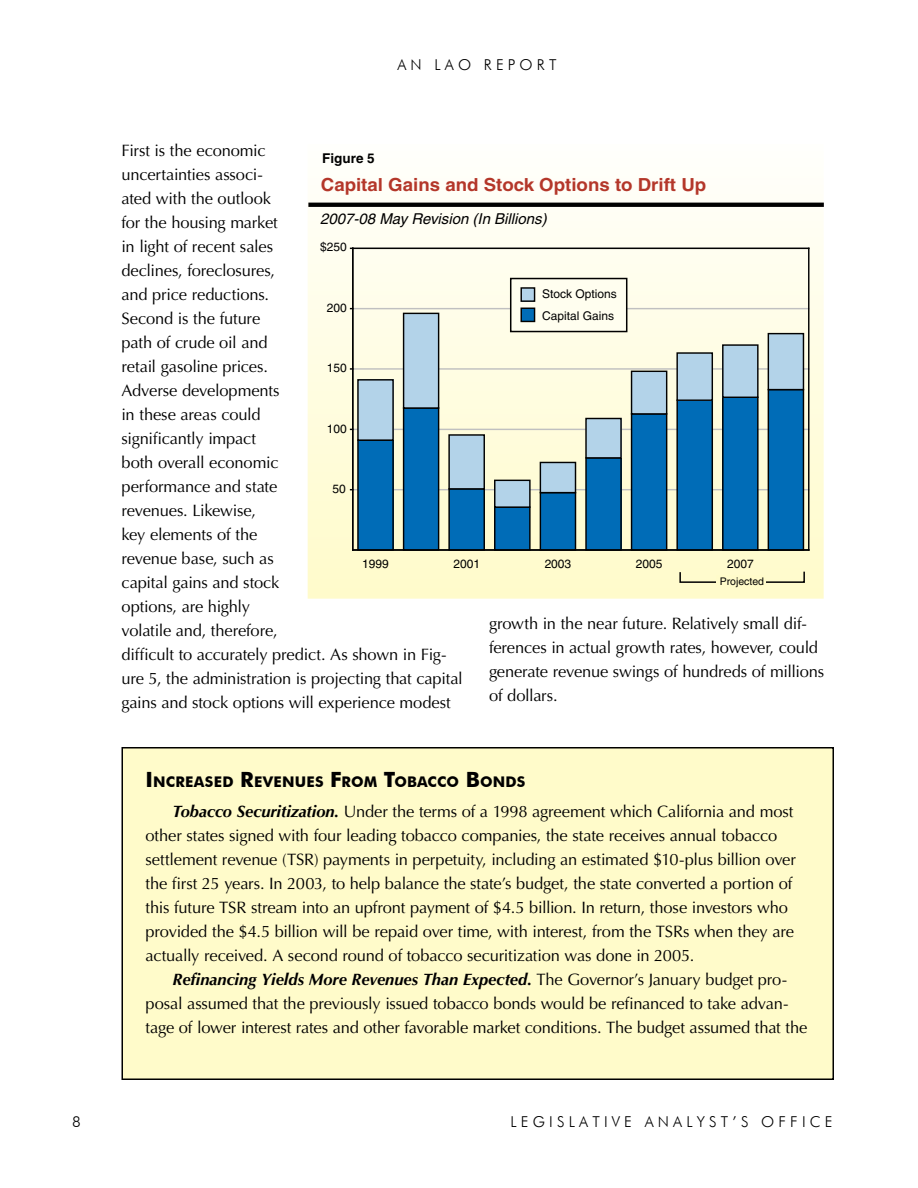
<style>
.page{position:relative;width:918px;height:1188px;background:#fff}
.page>*{position:absolute;margin:0;border:0;box-sizing:border-box;transform-origin:0 0}
.t1{font:700 18px "Helvetica";color:#b4372a;scale:1.04 1}
.t2{font:16.5px/24px "Optima LT Std";letter-spacing:-.01em;color:#000}
.t3{font:300 15px "Futura BT";letter-spacing:.28em;color:#000}
.t4{font:italic 15px "Helvetica";color:#000}
.t5{font:700 14.7px "Futura BT";letter-spacing:.015em;color:#000}
.t6{font:700 13.5px "Helvetica";color:#000}
.t7{font:12px/21.3px "Helvetica";letter-spacing:-.005em;color:#010101}
.t8{font:10.5px "Helvetica";color:#000}
.s1{font-size:21px}
.s2{font-weight:700;font-style:italic}
</style>
<div class="page">
<div style="left:122px;top:748px;width:711px;height:331px;background:#fffbca"></div>
<div style="left:122px;top:747px;width:712px;height:333px;border:2px solid #000"></div>
<div style="left:308px;top:144px;width:516px;height:455px;background:linear-gradient(to bottom,#fdfdfa,#fdf9c9)"></div>
<svg style="left:308px;top:203px;width:516px;height:4px;background:#050505"></svg>
<hr style="left:353px;top:489px;width:456px;height:1px;background:#c0c0c0">
<hr style="left:353px;top:429px;width:456px;height:1px;background:#c0c0c0">
<hr style="left:353px;top:368px;width:456px;height:2px;background:#c0c0c0">
<hr style="left:353px;top:308px;width:456px;height:1px;background:#c0c0c0">
<hr style="left:353px;top:248px;width:456px;height:1px;background:#010101">
<hr style="left:808px;top:248px;width:1px;height:302px;background:#010101">
<div style="left:358px;top:440px;width:35px;height:110px;background:#006cb7"></div>
<div style="left:357px;top:439px;width:37px;height:112px;border:1px solid #010101"></div>
<div style="left:404px;top:408px;width:35px;height:142px;background:#006cb7"></div>
<div style="left:403px;top:407px;width:36px;height:144px;border:1px solid #010101"></div>
<div style="left:449px;top:489px;width:35px;height:61px;background:#006cb7"></div>
<div style="left:448px;top:488px;width:37px;height:63px;border:1px solid #010101"></div>
<div style="left:495px;top:507px;width:35px;height:43px;background:#006cb7"></div>
<div style="left:494px;top:506px;width:37px;height:45px;border:1px solid #010101"></div>
<div style="left:540px;top:493px;width:36px;height:57px;background:#006cb7"></div>
<div style="left:540px;top:492px;width:36px;height:59px;border:1px solid #010101"></div>
<div style="left:586px;top:458px;width:35px;height:92px;background:#006cb7"></div>
<div style="left:585px;top:457px;width:37px;height:94px;border:1px solid #010101"></div>
<div style="left:632px;top:414px;width:35px;height:136px;background:#006cb7"></div>
<div style="left:631px;top:413px;width:36px;height:138px;border:1px solid #010101"></div>
<div style="left:677px;top:400px;width:35px;height:150px;background:#006cb7"></div>
<div style="left:676px;top:399px;width:37px;height:152px;border:1px solid #010101"></div>
<div style="left:723px;top:397px;width:35px;height:153px;background:#006cb7"></div>
<div style="left:722px;top:397px;width:37px;height:154px;border:1px solid #010101"></div>
<div style="left:768px;top:390px;width:35px;height:160px;background:#006cb7"></div>
<div style="left:768px;top:389px;width:36px;height:162px;border:1px solid #010101"></div>
<div style="left:358px;top:380px;width:35px;height:60px;background:#b3d3e9"></div>
<div style="left:357px;top:379px;width:37px;height:62px;border:1px solid #010101"></div>
<div style="left:404px;top:313px;width:35px;height:95px;background:#b3d3e9"></div>
<div style="left:403px;top:313px;width:36px;height:96px;border:1px solid #010101"></div>
<div style="left:449px;top:435px;width:35px;height:54px;background:#b3d3e9"></div>
<div style="left:448px;top:434px;width:37px;height:56px;border:1px solid #010101"></div>
<div style="left:495px;top:480px;width:35px;height:27px;background:#b3d3e9"></div>
<div style="left:494px;top:480px;width:37px;height:28px;border:1px solid #010101"></div>
<div style="left:540px;top:462px;width:36px;height:31px;background:#b3d3e9"></div>
<div style="left:540px;top:462px;width:36px;height:31px;border:1px solid #010101"></div>
<div style="left:586px;top:418px;width:35px;height:40px;background:#b3d3e9"></div>
<div style="left:585px;top:418px;width:37px;height:41px;border:1px solid #010101"></div>
<div style="left:632px;top:371px;width:35px;height:43px;background:#b3d3e9"></div>
<div style="left:631px;top:371px;width:36px;height:44px;border:1px solid #010101"></div>
<div style="left:677px;top:353px;width:35px;height:47px;background:#b3d3e9"></div>
<div style="left:676px;top:352px;width:37px;height:49px;border:1px solid #010101"></div>
<div style="left:723px;top:345px;width:35px;height:52px;background:#b3d3e9"></div>
<div style="left:722px;top:344px;width:37px;height:54px;border:1px solid #010101"></div>
<div style="left:768px;top:334px;width:35px;height:56px;background:#b3d3e9"></div>
<div style="left:768px;top:333px;width:36px;height:57px;border:1px solid #010101"></div>
<hr style="left:352px;top:248px;width:1px;height:302px;background:#010101">
<hr style="left:353px;top:549px;width:456px;height:2px;background:#010101">
<div style="left:511px;top:279px;width:116px;height:53px;background:#fffeef"></div>
<div style="left:510px;top:278px;width:117px;height:54px;border:2px solid #000"></div>
<div style="left:521px;top:288px;width:14px;height:13px;background:#b3d3e9"></div>
<div style="left:521px;top:287px;width:14px;height:15px;border:1px solid #010101"></div>
<div style="left:521px;top:308px;width:14px;height:13px;background:#006cb7"></div>
<div style="left:521px;top:308px;width:14px;height:14px;border:1px solid #010101"></div>
<svg style="left:679px;top:570px;width:127px;height:14px"></svg>
<div style="left:717px;top:575px;width:49px;height:13px;background:#fffbca"></div>
<p class="t3" style="left:397px;top:55px;width:161px">AN LAO REPOR T</p>
<p class="t2" style="left:122px;top:139px;width:343px">First is the economic<br>uncertainties associ-<br>ated with the outlook<br>for the housing market<br>in light of recent sales<br>declines, foreclosures,<br>and price reductions.<br>Second is the future<br>path of crude oil and<br>retail gasoline prices.<br>Adverse developments<br>in these areas could<br>significantly impact<br>both overall economic<br>performance and state<br>revenues. Likewise,<br>key elements of the<br>revenue base, such as<br>capital gains and stock<br>options, are highly<br>volatile and, therefore,<br>difficult to accurately predict. As shown in Fig&shy;ure 5, the administration is projecting that capital gains and stock options will experience modest</p>
<p class="t6" style="left:322px;top:150px;width:54px">Figure 5</p>
<p class="t1" style="left:321px;top:174px;width:372px">Capital Gains and Stock Options to Drift Up</p>
<p class="t4" style="left:320px;top:210px;width:228px">2007-08 May Revision (In Billions)</p>
<p class="t7" style="left:320px;top:237px;width:28px">$250</p>
<p class="t7" style="left:542px;top:284px;width:76px">Stock Options<br>Capital Gains</p>
<p class="t7" style="left:327px;top:297px;width:21px">200</p>
<p class="t7" style="left:327px;top:357px;width:21px">150</p>
<p class="t7" style="left:327px;top:418px;width:21px">100</p>
<p class="t7" style="left:333px;top:478px;width:15px">50</p>
<p class="t7" style="left:362px;top:553px;width:28px">1999</p>
<p class="t7" style="left:454px;top:553px;width:28px">2001</p>
<p class="t7" style="left:545px;top:553px;width:28px">2003</p>
<p class="t7" style="left:636px;top:553px;width:28px">2005</p>
<p class="t7" style="left:727px;top:553px;width:28px">2007</p>
<p class="t8" style="left:720px;top:575px;width:46px">Projected</p>
<p class="t2" style="left:489px;top:611px;width:337px">growth in the near future. Relatively small dif&shy;ferences in actual growth rates, however, could generate revenue swings of hundreds of millions of dollars.</p>
<p class="t5" style="left:146px;top:773px;width:381px"><span class="s1">I</span>NCREASED <span class="s1">R</span>EVENUES <span class="s1">F</span>ROM <span class="s1">T</span>OBACCO <span class="s1">B</span>ONDS</p>
<p class="t2" style="left:146px;top:800px;width:652px;text-indent:27px"><span class="s2">Tobacco Securitization.</span> Under the terms of a 1998 agreement which California and most other states signed with four leading tobacco companies, the state receives annual tobacco settlement revenue (TSR) payments in perpetuity, including an estimated $10-plus billion over the first 25 years. In 2003, to help balance the state’s budget, the state converted a portion of this future TSR stream into an upfront payment of $4.5 billion. In return, those investors who provided the $4.5 billion will be repaid over time, with interest, from the TSRs when they are actually received. A second round of tobacco securitization was done in 2005.</p>
<p class="t2" style="left:146px;top:968px;width:663px;text-indent:27px"><span class="s2">Refinancing Yields More Revenues Than Expected.</span> The Governor’s January budget pro&shy;posal assumed that the previously issued tobacco bonds would be refinanced to take advan&shy;tage of lower interest rates and other favorable market conditions. The budget assumed that the</p>
<p class="t3" style="left:511px;top:1113px;width:323px">LEGISLATIVE ANALYST’S OFFICE</p>
</div>
